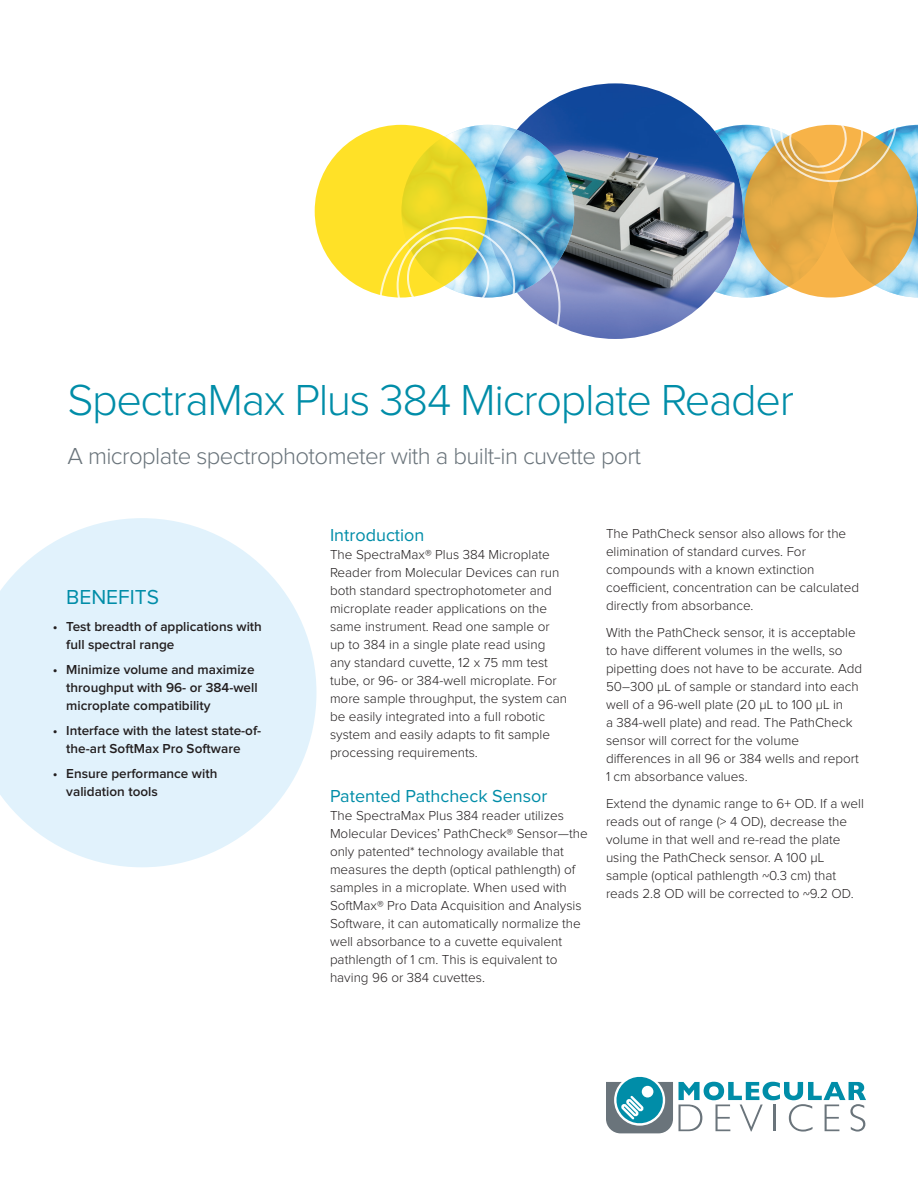
<style>
.page{position:relative;width:918px;height:1188px;background:#fff}
.page>*{position:absolute;margin:0;border:0;box-sizing:border-box;transform-origin:0 0}
.Headline_copy{font:300 45px "Proxima Nova";letter-spacing:-.03em;color:#008da8}
.Headline_copy-2{font:300 24px "Proxima Nova";letter-spacing:-.025em;color:#6a747b}
.Circle_Heading{font:21px "Proxima Nova";color:#008da8}
.Body_Copy_Heading{font:18px "Proxima Nova";color:#008da8}
.Body_Copy{font:300 13.5px/18px "Proxima Nova";color:#231f20}
.t1{font:600 13.5px/18px "Proxima Nova";color:#231f20}
</style>
<div class="page">
<svg style="left:0;top:518px;width:316px;height:349px;fill:#e1f2fc"></svg>
<img style="left:660px;top:125px;width:173px;height:173px;border-radius:86px">
<svg style="left:744px;top:125px;width:173px;height:173px"></svg>
<svg style="left:763px;top:124px;width:155px;height:174px;background:#dcb568"></svg>
<svg style="left:606px;top:1076px;width:67px;height:57px"></svg>
<svg style="left:679px;top:1082px;width:187px;height:50px"></svg>
<img style="left:487px;top:83px;width:256px;height:256px;border-radius:128px">
<img style="left:402px;top:125px;width:172px;height:173px;border-radius:86px">
<svg style="left:315px;top:125px;width:172px;height:173px;background:#f7de2a"></svg>
<div style="left:397px;top:227px;width:118px;height:117px;border:2px solid #fff;border-radius:50%"></div>
<div style="left:407px;top:237px;width:82px;height:82px;border:2px solid #fff;border-radius:50%"></div>
<p class="Headline_copy" style="left:68px;top:375px;width:728px">SpectraMax Plus 384 Microplate Reader</p>
<p class="Headline_copy-2" style="left:68px;top:443px;width:575px">A microplate spectrophotometer with a built-in cuvette port</p>
<p class="Circle_Heading" style="left:66px;top:586px;width:94px">BENEFITS</p>
<p class="t1" style="left:66px;top:618px;width:197px;text-indent:-14px">• Test breadth of applications with full spectral range</p>
<p class="t1" style="left:66px;top:660px;width:193px;text-indent:-14px">• Minimize volume and maximize throughput with 96- or 384-well microplate compatibility</p>
<p class="t1" style="left:53px;top:721px;width:210px;text-align:center">• Interface with the latest state-of&shy;the-art SoftMax Pro Software</p>
<p class="t1" style="left:66px;top:764px;width:153px;text-indent:-14px">• Ensure performance with validation tools</p>
<p class="Body_Copy_Heading" style="left:330px;top:525px;width:96px">Introduction</p>
<p class="Body_Copy" style="left:330px;top:546px;width:239px">The SpectraMax® Plus 384 Microplate Reader from Molecular Devices can run both standard spectrophotometer and microplate reader applications on the same instrument. Read one sample or up to 384 in a single plate read using any standard cuvette, 12 x 75 mm test tube, or 96- or 384-well microplate. For more sample throughput, the system can be easily integrated into a full robotic system and easily adapts to fit sample processing requirements.</p>
<p class="Body_Copy_Heading" style="left:330px;top:786px;width:219px">Patented Pathcheck Sensor</p>
<p class="Body_Copy" style="left:330px;top:807px;width:259px">The SpectraMax Plus 384 reader utilizes Molecular Devices’ PathCheck® Sensor—the only patented* technology available that measures the depth (optical pathlength) of samples in a microplate. When used with SoftMax® Pro Data Acquisition and Analysis Software, it can automatically normalize the well absorbance to a cuvette equivalent pathlength of 1 cm. This is equivalent to having 96 or 384 cuvettes.</p>
<p class="Body_Copy" style="left:606px;top:524px;width:242px">The PathCheck sensor also allows for the</p>
<p class="Body_Copy" style="left:606px;top:542px;width:255px">elimination of standard curves. For compounds with a known extinction coefficient, concentration can be calculated directly from absorbance.</p>
<p class="Body_Copy" style="left:606px;top:623px;width:258px">With the PathCheck sensor, it is acceptable to have different volumes in the wells, so pipetting does not have to be accurate. Add 50–300 µL of sample or standard into each well of a 96-well plate (20 µL to 100 µL in<br>a 384-well plate) and read. The PathCheck sensor will correct for the volume differences in all 96 or 384 wells and report 1 cm absorbance values.</p>
<p class="Body_Copy" style="left:606px;top:794px;width:259px">Extend the dynamic range to 6+ OD. If a well</p>
<p class="Body_Copy" style="left:606px;top:812px;width:249px">reads out of range (&gt; 4 OD), decrease the volume in that well and re-read the plate using the PathCheck sensor. A 100 µL sample (optical pathlength ~0.3 cm) that reads 2.8 OD will be corrected to ~9.2 OD.</p>
</div>
